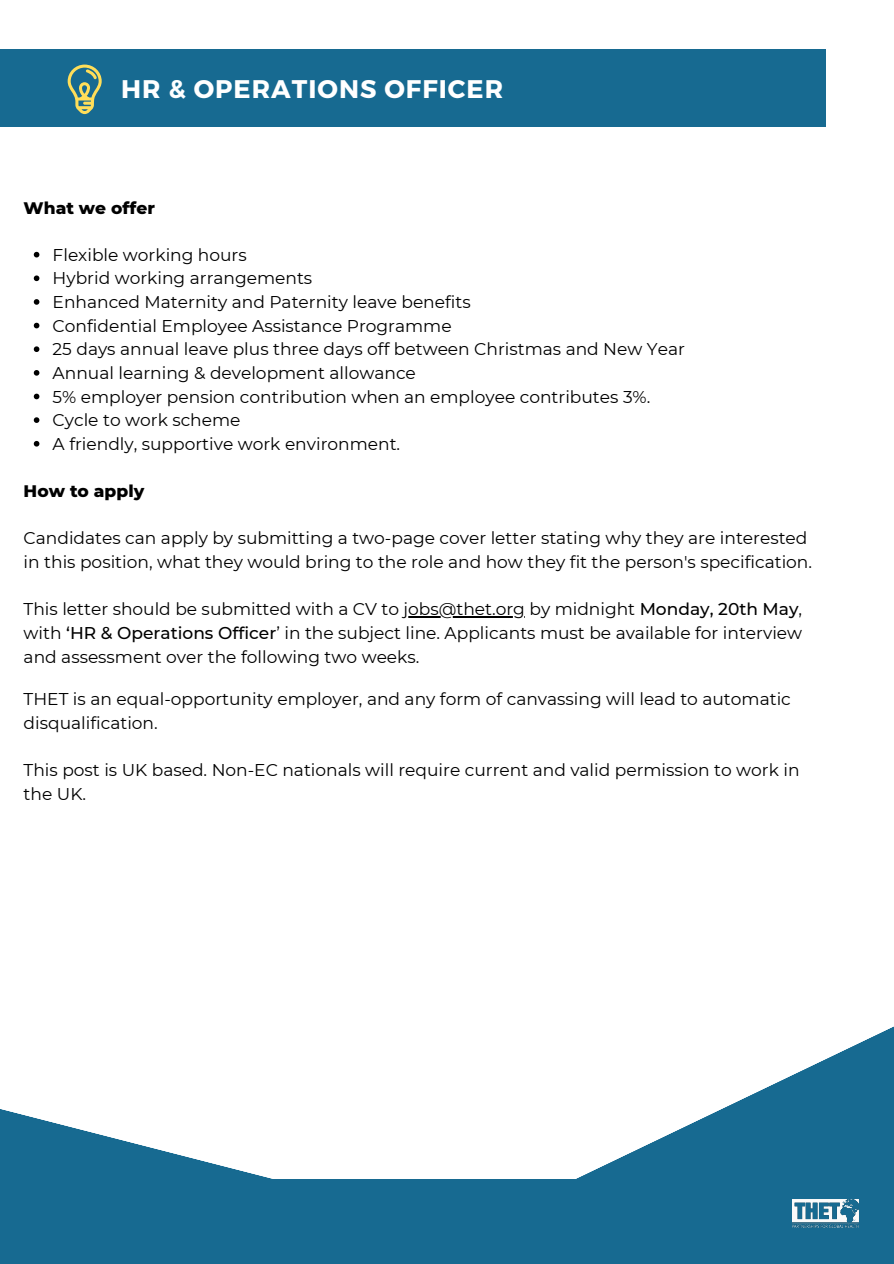
<style>
.page{position:relative;width:894px;height:1264px;background:#fff}
.page>*{position:absolute;margin:0;border:0;box-sizing:border-box;transform-origin:0 0}
.t1{font:700 25.5px "Montserrat";letter-spacing:.04em;color:#fff}
.t2{font:17.1px/23.7px "Montserrat";color:#000}
.t3{font:800 17.1px "Montserrat";color:#000}
.s1{font-weight:500}
</style>
<div class="page">
<div style="left:0;top:49px;width:825px;height:78px;background:#176a91"></div>
<svg style="left:68px;top:65px;width:33px;height:49px"></svg>
<svg style="left:0;top:1027px;width:893px;height:236px;fill:#176a91"></svg>
<img style="left:792px;top:1199px;width:66px;height:28px">
<svg style="left:34px;top:252px;width:5px;height:5px"></svg>
<svg style="left:34px;top:275px;width:5px;height:6px"></svg>
<svg style="left:34px;top:299px;width:5px;height:6px"></svg>
<svg style="left:34px;top:323px;width:5px;height:5px"></svg>
<svg style="left:34px;top:346px;width:5px;height:6px"></svg>
<svg style="left:34px;top:370px;width:5px;height:5px"></svg>
<svg style="left:34px;top:393px;width:5px;height:6px"></svg>
<svg style="left:34px;top:417px;width:5px;height:6px"></svg>
<svg style="left:34px;top:441px;width:5px;height:5px"></svg>
<hr style="left:403px;top:616px;width:122px;height:1px;background:#000">
<p class="t1" style="left:121px;top:73px;width:383px">HR &amp; OPERATIONS OFFICER</p>
<p class="t3" style="left:24px;top:197px;width:133px">What we offer</p>
<h1 class="t2" style="left:53px;top:243px;width:196px">Flexible working hours</h1>
<h2 class="t2" style="left:53px;top:266px;width:261px">Hybrid working arrangements</h2>
<p class="t2" style="left:53px;top:290px;width:419px">Enhanced Maternity and Paternity leave benefits</p>
<p class="t2" style="left:53px;top:314px;width:400px">Confidential Employee Assistance Programme</p>
<p class="t2" style="left:53px;top:337px;width:633px">25 days annual leave plus three days off between Christmas and New Year</p>
<p class="t2" style="left:53px;top:361px;width:364px">Annual learning &amp; development allowance</p>
<p class="t2" style="left:53px;top:384px;width:599px">5% employer pension contribution when an employee contributes 3%.</p>
<p class="t2" style="left:53px;top:408px;width:189px">Cycle to work scheme</p>
<p class="t2" style="left:53px;top:432px;width:349px">A friendly, supportive work environment.</p>
<p class="t3" style="left:24px;top:480px;width:122px">How to apply</p>
<p class="t2" style="left:24px;top:526px;width:789px">Candidates can apply by submitting a two-page cover letter stating why they are interested in this position, what they would bring to the role and how they fit the person's specification.</p>
<p class="t2" style="left:24px;top:597px;width:779px">This letter should be submitted with a CV to jobs@thet.org by midnight <span class="s1">Monday, 20th May</span>,</p>
<p class="t2" style="left:24px;top:621px;width:779px">with <span class="s1">‘HR &amp; Operations Officer</span>’ in the subject line. Applicants must be available for interview and assessment over the following two weeks.</p>
<p class="t2" style="left:24px;top:687px;width:768px">THET is an equal-opportunity employer, and any form of canvassing will lead to automatic disqualification.</p>
<p class="t2" style="left:24px;top:758px;width:777px">This post is UK based. Non-EC nationals will require current and valid permission to work in the UK.</p>
</div>
